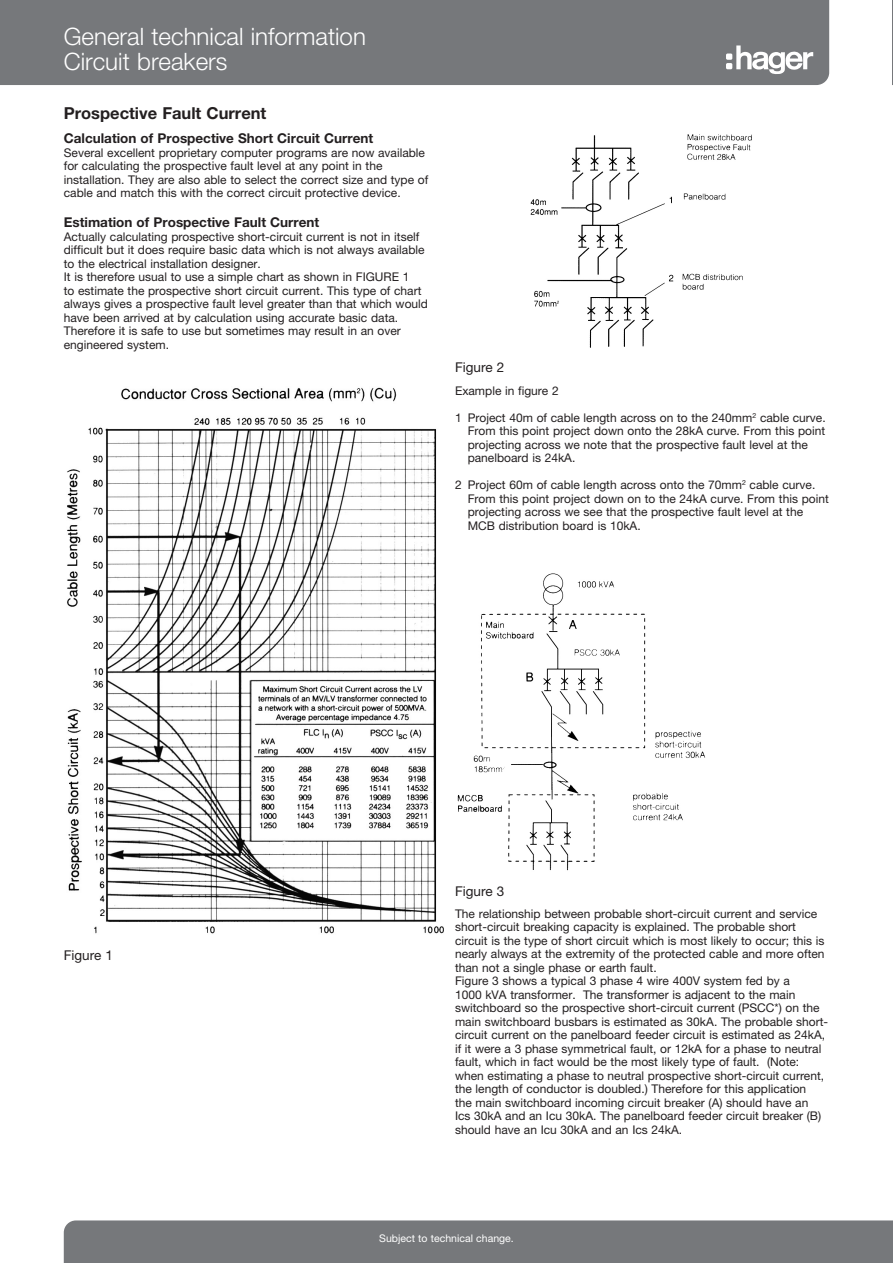
<style>
.page{position:relative;width:893px;height:1263px;background:#fff}
.page>*{position:absolute;margin:0;border:0;box-sizing:border-box;transform-origin:0 0}
.t1{font:300 24px/25.5px "Helvetica Neue";color:#fff}
.t2{font:700 16.5px "Helvetica Neue";color:#231f20}
.t3{font:700 13.5px "Helvetica Neue";color:#231f20}
.t4{font:13.5px "Helvetica Neue";color:#231f20}
.t5{font:12px/13.5px "Helvetica Neue";color:#231f20}
.t6{font:10.5px "Helvetica Neue";color:#fff}
</style>
<div class="page">
<div style="left:64px;top:1220px;width:829px;height:43px;background:#76787b"></div>
<div style="left:0;top:0;width:829px;height:85px;background:#76787b"></div>
<svg style="left:726px;top:45px;width:87px;height:30px"></svg>
<svg style="left:892px;top:0;width:1px;height:85px"></svg>
<img style="left:67px;top:387px;width:377px;height:547px">
<img style="left:531px;top:134px;width:221px;height:214px">
<img style="left:457px;top:573px;width:249px;height:298px">
<p class="t1" style="left:64px;top:23px;width:304px">General technical information<br>Circuit breakers</p>
<p class="t2" style="left:64px;top:103px;width:204px">Prospective Fault Current</p>
<p class="t3" style="left:64px;top:130px;width:311px">Calculation of Prospective Short Circuit Current</p>
<p class="t5" style="left:64px;top:146px;width:366px">Several excellent proprietary computer programs are now available for calculating the prospective fault level at any point in the installation. They are also able to select the correct size and type of cable and match this with the correct circuit protective device.</p>
<p class="t3" style="left:64px;top:214px;width:257px">Estimation of Prospective Fault Current</p>
<p class="t5" style="left:64px;top:230px;width:362px">Actually calculating prospective short-circuit current is not in itself difficult but it does require basic data which is not always available to the electrical installation designer.</p>
<p class="t5" style="left:64px;top:270px;width:366px">It is therefore usual to use a simple chart as shown in FIGURE 1<br>to estimate the prospective short circuit current. This type of chart always gives a prospective fault level greater than that which would have been arrived at by calculation using accurate basic data.<br>Therefore it is safe to use but sometimes may result in an over engineered system.</p>
<p class="t4" style="left:455px;top:359px;width:51px">Figure 2</p>
<p class="t5" style="left:455px;top:383px;width:105px">Example in figure 2</p>
<p class="t5" style="left:468px;top:410px;width:359px;text-indent:-13px">1 Project 40m of cable length across on to the 240mm<sup>2</sup> cable curve.<br>From this point project down onto the 28kA curve. From this point projecting across we note that the prospective fault level at the panelboard is 24kA.</p>
<p class="t5" style="left:468px;top:478px;width:363px;text-indent:-13px">2 Project 60m of cable length across onto the 70mm<sup>2</sup> cable curve.<br>From this point project down on to the 24kA curve. From this point projecting across we see that the prospective fault level at the MCB distribution board is 10kA.</p>
<p class="t4" style="left:64px;top:947px;width:51px">Figure 1</p>
<p class="t4" style="left:455px;top:883px;width:51px">Figure 3</p>
<p class="t5" style="left:455px;top:907px;width:371px">The relationship between probable short-circuit current and service short-circuit breaking capacity is explained. The probable short circuit is the type of short circuit which is most likely to occur; this is nearly always at the extremity of the protected cable and more often than not a single phase or earth fault.</p>
<p class="t5" style="left:455px;top:974px;width:375px">Figure 3 shows a typical 3 phase 4 wire 400V system fed by a<br>1000 kVA transformer. The transformer is adjacent to the main switchboard so the prospective short-circuit current (PSCC*) on the main switchboard busbars is estimated as 30kA. The probable short&shy;circuit current on the panelboard feeder circuit is estimated as 24kA, if it were a 3 phase symmetrical fault, or 12kA for a phase to neutral fault, which in fact would be the most likely type of fault. (Note: when estimating a phase to neutral prospective short-circuit current, the length of conductor is doubled.) Therefore for this application<br>the main switchboard incoming circuit breaker (A) should have an<br>Ics 30kA and an Icu 30kA. The panelboard feeder circuit breaker (B) should have an Icu 30kA and an Ics 24kA.</p>
<p class="t6" style="left:379px;top:1231px;width:136px">Subject to technical change.</p>
</div>
